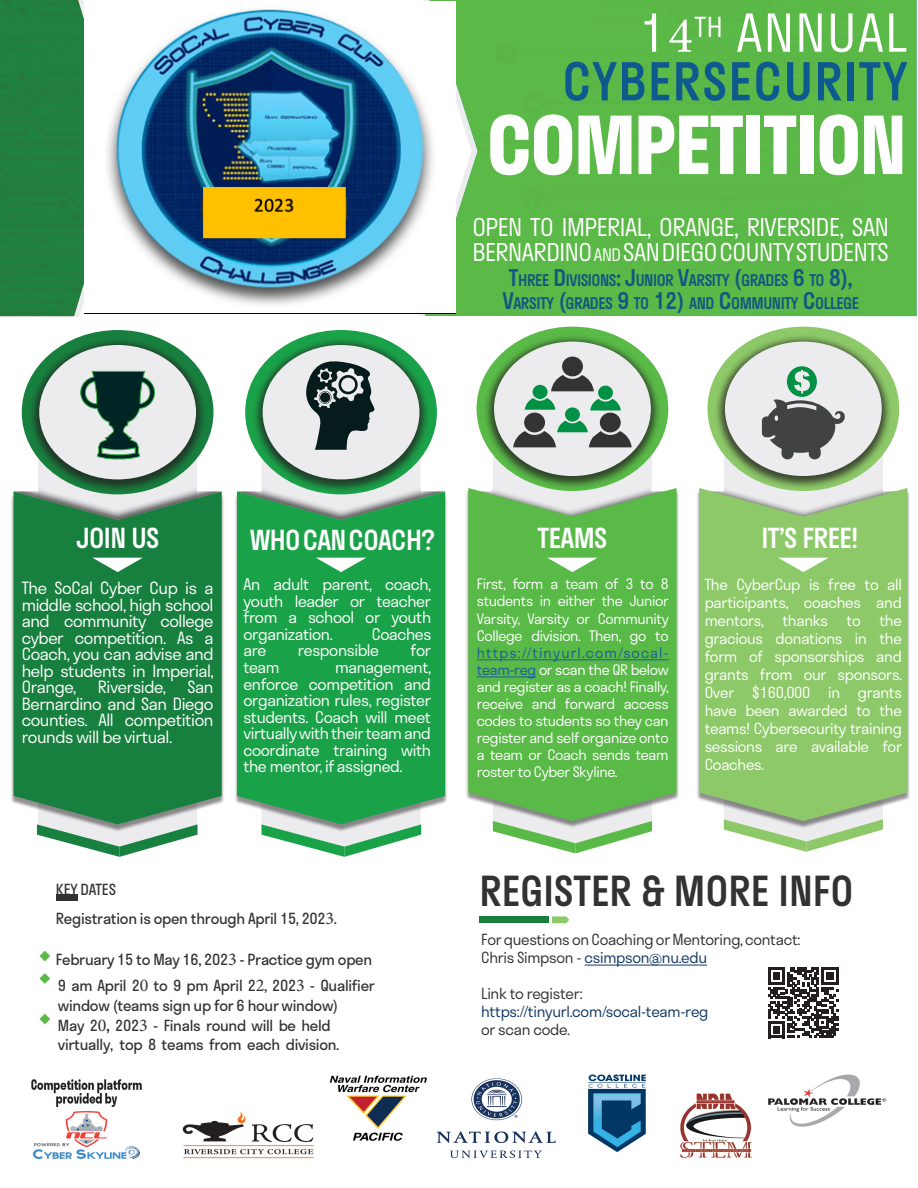
<style>
.page{position:relative;width:918px;height:1188px;background:#fff}
.page>*{position:absolute;margin:0;border:0;box-sizing:border-box;transform-origin:0 0}
.Text_Right_Justify{font:700 78px "Stratos";letter-spacing:-.01em;color:#fff}
.Text_Right_Justify-2{font:500 51px/48.6px "Stratos";letter-spacing:.03em;color:#0e598e;text-align:right}
.Text_Left_Justify{font:500 40.5px "Stratos";color:#333233}
.Text_Center_Justify{font:500 27px "Stratos";letter-spacing:-.02em;color:#fff}
.Text_Center_Justify-2{font:300 24px/25.5px "Stratos";letter-spacing:-.02em;color:#fff}
.Text_Center_Justify-3{font:300 16.5px/16.5px "Stratos";letter-spacing:-.025em;color:#fff;text-align:justify}
.Text_Center_Justify-4{font:300 15.75px/16.5px "Stratos";letter-spacing:-.025em;color:#fff;text-align:justify}
.Text_Center_Justify-5{font:500 15.75px "Stratos";letter-spacing:-.03em;color:#0f5783}
.Text_Center_Justify-6{font:300 15px/18px "Stratos";letter-spacing:-.02em;color:#fff;text-align:justify}
.Text_Left_Justify-2{font:15px/19.4px "Stratos";letter-spacing:-.02em;color:#333233}
.Text_Left_Justify-3{font:300 15px "Stratos";letter-spacing:-.02em;color:#333233}
.Text_Left_Justify-4{font:300 15px "Stratos";letter-spacing:-.02em;color:#133963}
.Text_Left_Justify-5{font:15px "Stratos";color:#333233}
.Text_Center_Justify-7{font:300 14.25px/17.1px "Stratos";letter-spacing:-.025em;color:#fff;text-align:justify}
.s1{font-weight:300;color:#fff}
.s2{font-family:"Minion Pro";font-weight:400;color:#fff}
.s3{font-size:16.8px}
.s4{font-size:22.5px}
.s5{color:#175d9e}
.s6{font-family:"Minion Pro";font-size:18px}
.s7{font-family:"Minion Pro";font-size:18px;color:#363435}
.s8{font-size:18px}
.s9{color:#333233}
</style>
<div class="page">
<div style="left:696px;top:490px;width:214px;height:338px;background:#231f20;opacity:.5"></div>
<svg style="left:699px;top:488px;width:209px;height:333px;background:#92c970"></svg>
<div style="left:707px;top:327px;width:192px;height:164px;background:#8dc968;border-radius:50%"></div>
<div style="left:714px;top:333px;width:179px;height:157px;background:#231f20;opacity:.75"></div>
<div style="left:725px;top:342px;width:157px;height:134px;background:#ececee;border-radius:50%"></div>
<div style="left:465px;top:490px;width:215px;height:338px;background:#231f20;opacity:.5"></div>
<svg style="left:468px;top:488px;width:209px;height:333px;background:#63bc53"></svg>
<div style="left:477px;top:327px;width:191px;height:164px;background:#59ba47;border-radius:50%"></div>
<div style="left:483px;top:333px;width:179px;height:157px;background:#231f20;opacity:.75"></div>
<div style="left:494px;top:342px;width:157px;height:134px;background:#ececee;border-radius:50%"></div>
<div style="left:234px;top:493px;width:214px;height:339px;background:#231f20;opacity:.5"></div>
<div style="left:237px;top:520px;width:208px;height:304px;background:#1aa249"></div>
<div style="left:245px;top:330px;width:192px;height:164px;background:#1aa249;border-radius:50%"></div>
<div style="left:252px;top:337px;width:178px;height:156px;background:#231f20;opacity:.75"></div>
<div style="left:263px;top:345px;width:156px;height:134px;background:#ececee;border-radius:50%"></div>
<div style="left:10px;top:493px;width:215px;height:339px;background:#231f20;opacity:.5"></div>
<div style="left:14px;top:520px;width:208px;height:304px;background:#18803e"></div>
<div style="left:22px;top:330px;width:192px;height:164px;background:#18803e;border-radius:50%"></div>
<div style="left:29px;top:337px;width:178px;height:156px;background:#231f20;opacity:.75"></div>
<div style="left:39px;top:345px;width:157px;height:134px;background:#ececee;border-radius:50%"></div>
<svg style="left:80px;top:371px;width:75px;height:89px"></svg>
<div style="left:14px;top:483px;width:208px;height:37px;background:#231f20;opacity:.75"></div>
<div style="left:237px;top:483px;width:208px;height:37px;background:#231f20;opacity:.75"></div>
<svg style="left:778px;top:558px;width:51px;height:14px"></svg>
<svg style="left:724px;top:819px;width:159px;height:33px"></svg>
<svg style="left:547px;top:558px;width:51px;height:14px"></svg>
<div style="left:479px;top:916px;width:70px;height:7px;background:#18803e"></div>
<svg style="left:552px;top:916px;width:17px;height:7px"></svg>
<svg style="left:762px;top:366px;width:83px;height:93px"></svg>
<svg style="left:513px;top:357px;width:119px;height:90px"></svg>
<svg style="left:316px;top:558px;width:50px;height:14px"></svg>
<svg style="left:92px;top:558px;width:51px;height:14px"></svg>
<svg style="left:306px;top:361px;width:69px;height:89px"></svg>
<svg style="left:493px;top:821px;width:159px;height:32px"></svg>
<svg style="left:262px;top:824px;width:159px;height:33px"></svg>
<svg style="left:37px;top:824px;width:161px;height:33px"></svg>
<div style="left:425px;top:0;width:492px;height:316px;background:#5bba47"></div>
<div style="left:0;top:0;width:123px;height:316px;background:#218040"></div>
<hr style="left:585px;top:965px;width:122px;height:1px;background:#133963">
<hr style="left:477px;top:659px;width:192px;height:1px;background:#175d9e">
<hr style="left:477px;top:677px;width:59px;height:1px;background:#175d9e">
<svg style="left:40px;top:1014px;width:10px;height:10px"></svg>
<svg style="left:40px;top:973px;width:10px;height:11px"></svg>
<svg style="left:40px;top:951px;width:10px;height:10px"></svg>
<svg style="left:768px;top:967px;width:71px;height:71px"></svg>
<img style="left:31px;top:1074px;width:856px;height:85px">
<img style="left:85px;top:1px;width:371px;height:312px">
<div style="left:56px;top:894px;width:22px;height:7px;background:#333233"></div>
<p class="Text_Right_Justify-2" style="left:562px;top:7px;width:347px"><span class="s1">1</span><span class="s2">4</span><sup>TH</sup> <span class="s1">ANNUAL<br></span>CYBERSECURITY</p>
<p class="Text_Right_Justify" style="left:487px;top:83px;width:421px">COMPETITION</p>
<p class="Text_Center_Justify-2" style="left:472px;top:213px;width:418px">OPEN TO IMPERIAL, ORANGE, RIVERSIDE, SAN<br>BERNARDINO <span class="s3">and</span> SAN DIEGO COUNTY STUDENTS</p>
<p class="Text_Center_Justify-5" style="left:509px;top:268px;width:345px"><span class="s4">T</span>HREE <span class="s4">D</span>IVISIONS<span class="s4">: J</span>UNIOR <span class="s4">V</span>ARSITY <span class="s4">(</span>GRADES <span class="s4">6</span> TO <span class="s4">8),</span></p>
<p class="Text_Center_Justify-5" style="left:502px;top:290px;width:358px"><span class="s4">V</span>ARSITY <span class="s4">(</span>GRADES <span class="s4">9</span> TO <span class="s4">12)</span> AND <span class="s4">C</span>OMMUNITY <span class="s4">C</span>OLLEGE</p>
<p class="Text_Center_Justify" style="left:76px;top:517px;width:85px">JOIN US</p>
<p class="Text_Center_Justify-3" style="left:22px;top:579px;width:194px">The SoCal Cyber Cup is a middle school, high school and community college cyber competition. As a Coach, you can advise and help students in Imperial, Orange,</p>
<p class="Text_Center_Justify-3" style="left:22px;top:678px;width:193px;text-indent:166px">San Bernardino and San Diego counties. All competition rounds will be virtual.</p>
<p class="Text_Center_Justify-3" style="left:98px;top:678px;width:70px">Riverside,</p>
<p class="Text_Center_Justify" style="left:250px;top:518px;width:186px">WHO CAN COACH?</p>
<p class="Text_Center_Justify-4" style="left:243px;top:576px;width:189px">An adult parent, coach, youth leader or teacher from a school or youth organization.</p>
<p class="Text_Center_Justify-4" style="left:372px;top:625px;width:61px">Coaches</p>
<p class="Text_Center_Justify-4" style="left:243px;top:642px;width:25px">are</p>
<p class="Text_Center_Justify-4" style="left:298px;top:642px;width:83px">responsible</p>
<p class="Text_Center_Justify-4" style="left:411px;top:642px;width:22px">for</p>
<p class="Text_Center_Justify-4" style="left:243px;top:658px;width:38px">team</p>
<p class="Text_Center_Justify-4" style="left:243px;top:658px;width:189px;text-indent:92px">management, enforce competition and organization rules, register students. Coach will meet virtually with their team and coordinate training with the mentor, if assigned.</p>
<p class="Text_Center_Justify" style="left:538px;top:517px;width:71px">TEAMS</p>
<p class="Text_Center_Justify-7" style="left:477px;top:575px;width:194px">First, form a team of 3 to 8 students in either the Junior Varsity, Varsity or Community College division. Then, go to <span class="s5">https://tinyurl.com/socal&shy;team-reg</span> or scan the QR below and register as a coach! Finally, receive and forward access codes to students so they can register and self organize onto a team or Coach sends team roster to Cyber Skyline.</p>
<p class="Text_Center_Justify" style="left:761px;top:517px;width:99px">IT’S FREE!</p>
<p class="Text_Center_Justify-6" style="left:705px;top:575px;width:199px">The CyberCup is free to all participants, coaches and mentors, thanks to the gracious donations in the form of sponsorships and grants from our sponsors.<br>Over $160,000 in grants have been awarded to the teams! Cybersecurity training sessions are available for Coaches.</p>
<p class="Text_Left_Justify-5" style="left:56px;top:878px;width:62px">KEY DATES</p>
<p class="Text_Left_Justify" style="left:479px;top:858px;width:376px">REGISTER &amp; MORE INFO</p>
<p class="Text_Left_Justify-2" style="left:56px;top:909px;width:283px">Registration is open through April 15, 202<span class="s6">3</span>.</p>
<p class="Text_Left_Justify-2" style="left:56px;top:946px;width:320px;line-height:26.2px">February 15 to May 16, 202<span class="s6">3</span> - Practice gym open<br>9 am April 2<span class="s7">0</span> to 9 pm April 2<span class="s6">2</span>, 202<span class="s6">3</span> - Qualifier</p>
<p class="Text_Left_Justify-2" style="left:58px;top:995px;width:283px">window (teams sign up for 6 hour window)<br>May 2<span class="s6">0</span><span class="s8">,</span> 202<span class="s6">3</span> - Finals round will be held virtually, top 8 teams from each division.</p>
<p class="Text_Left_Justify-3" style="left:481px;top:927px;width:321px">For questions on Coaching or Mentoring, contact:</p>
<p class="Text_Left_Justify-4" style="left:481px;top:945px;width:227px"><span class="s9">Chris Simpson -</span> csimpson@nu.edu</p>
<p class="Text_Left_Justify-3" style="left:481px;top:981px;width:103px">Link to register:</p>
<p class="Text_Left_Justify-4" style="left:481px;top:999px;width:229px">https://tinyurl.com/socal-team-reg</p>
<p class="Text_Left_Justify-3" style="left:481px;top:1017px;width:90px">or scan code.</p>
</div>
